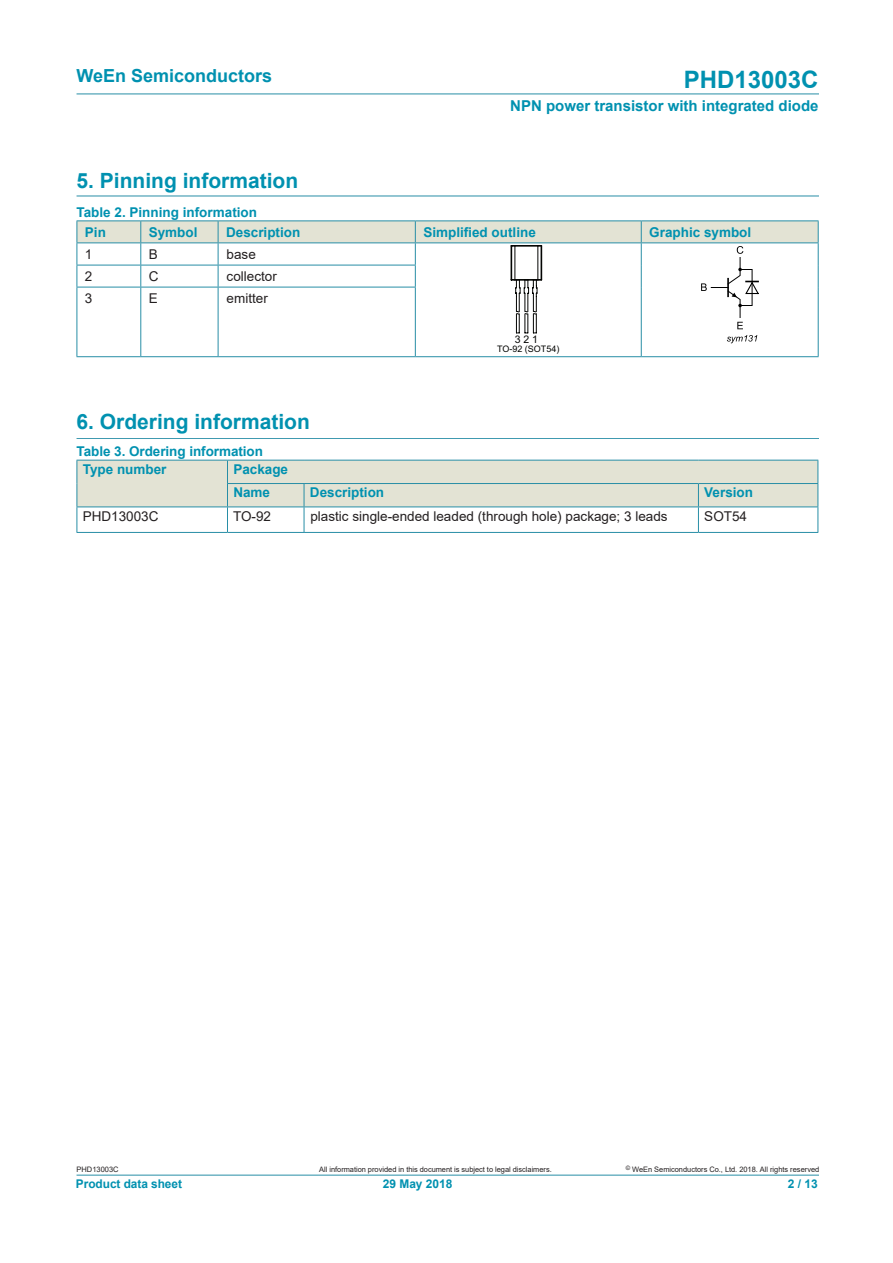
<style>
.page{position:relative;width:893px;height:1263px;background:#fff}
.page>*{position:absolute;margin:0;border:0;box-sizing:border-box;transform-origin:0 0}
.t1{font:700 24px "Arial";color:#0091b0}
.t2{font:700 21px "Arial";color:#0091b0}
.t3{font:700 18px "Arial";color:#0091b0}
.t4{font:700 15px "Arial";color:#0091b0}
.t5{font:700 13.5px/19.4px "Arial";color:#0091b0}
.t6{font:13.5px "Arial";color:#231f20}
.t7{font:700 12px "Arial";letter-spacing:-.005em;color:#0091b0}
.t8{font:10.5px "Arial";color:#040503}
.t9{font:9px "Arial";color:#040503}
.t10{font:7.5px "Arial";letter-spacing:-.005em;color:#231f20}
</style>
<div class="page">
<hr style="left:77px;top:94px;width:742px;height:1px;background:#288ea6">
<hr style="left:77px;top:1175px;width:742px;height:1px;background:#288ea6">
<hr style="left:77px;top:196px;width:742px;height:1px;background:#288ea6">
<hr style="left:77px;top:438px;width:742px;height:1px;background:#288ea6">
<hr style="left:641px;top:287px;width:1px;height:69px;background:#288ea6">
<hr style="left:818px;top:287px;width:1px;height:69px;background:#288ea6">
<hr style="left:77px;top:287px;width:1px;height:69px;background:#288ea6">
<hr style="left:140px;top:287px;width:1px;height:69px;background:#288ea6">
<hr style="left:218px;top:287px;width:1px;height:69px;background:#288ea6">
<hr style="left:415px;top:287px;width:1px;height:69px;background:#288ea6">
<hr style="left:77px;top:220px;width:64px;height:1px;background:#288ea6">
<hr style="left:141px;top:220px;width:77px;height:1px;background:#288ea6">
<hr style="left:218px;top:220px;width:197px;height:1px;background:#288ea6">
<hr style="left:415px;top:220px;width:226px;height:1px;background:#288ea6">
<hr style="left:641px;top:220px;width:178px;height:1px;background:#288ea6">
<hr style="left:77px;top:356px;width:64px;height:1px;background:#288ea6">
<hr style="left:141px;top:356px;width:77px;height:1px;background:#288ea6">
<hr style="left:218px;top:356px;width:197px;height:1px;background:#288ea6">
<hr style="left:415px;top:356px;width:226px;height:1px;background:#288ea6">
<hr style="left:641px;top:356px;width:178px;height:1px;background:#288ea6">
<svg style="left:77px;top:221px;width:742px;height:122px"></svg>
<svg style="left:77px;top:460px;width:741px;height:72px"></svg>
<hr style="left:227px;top:483px;width:77px;height:1px;background:#288ea6">
<hr style="left:304px;top:483px;width:394px;height:1px;background:#288ea6">
<hr style="left:698px;top:483px;width:120px;height:1px;background:#288ea6">
<hr style="left:77px;top:506px;width:150px;height:1px;background:#288ea6">
<hr style="left:227px;top:506px;width:77px;height:1px;background:#288ea6">
<hr style="left:304px;top:506px;width:394px;height:1px;background:#288ea6">
<hr style="left:698px;top:506px;width:120px;height:1px;background:#288ea6">
<hr style="left:77px;top:532px;width:150px;height:1px;background:#288ea6">
<hr style="left:227px;top:532px;width:77px;height:1px;background:#288ea6">
<hr style="left:304px;top:532px;width:394px;height:1px;background:#288ea6">
<hr style="left:698px;top:532px;width:120px;height:1px;background:#288ea6">
<h3 class="t3" style="left:77px;top:63px;width:197px">WeEn Semiconductors</h3>
<h1 class="t1" style="left:684px;top:62px;width:136px">PHD13003C</h1>
<p class="t4" style="left:510px;top:95px;width:310px">NPN power transistor with integrated diode</p>
<h2 class="t2" style="left:77px;top:166px;width:223px">5. Pinning information</h2>
<p class="t5" style="left:85px;top:203px;width:174px;text-indent:-8px">Table 2. Pinning information<br>Pin</p>
<p class="t5" style="left:149px;top:222px;width:50px">Symbol</p>
<p class="t5" style="left:226px;top:222px;width:76px">Description</p>
<p class="t5" style="left:423px;top:222px;width:114px">Simplified outline</p>
<p class="t5" style="left:649px;top:222px;width:104px">Graphic symbol</p>
<p class="t6" style="left:85px;top:245px;width:9px">1</p>
<p class="t6" style="left:149px;top:245px;width:11px">B</p>
<p class="t6" style="left:227px;top:245px;width:31px">base</p>
<p class="t6" style="left:85px;top:267px;width:9px">2</p>
<p class="t6" style="left:149px;top:267px;width:11px">C</p>
<p class="t6" style="left:227px;top:267px;width:52px">collector</p>
<p class="t6" style="left:85px;top:289px;width:9px">3</p>
<p class="t6" style="left:149px;top:289px;width:11px">E</p>
<p class="t6" style="left:227px;top:289px;width:43px">emitter</p>
<h2 class="t2" style="left:77px;top:407px;width:235px">6. Ordering information</h2>
<p class="t5" style="left:77px;top:441px;width:188px">Table 3. Ordering information</p>
<p class="t8" style="left:515px;top:333px;width:25px">321</p>
<p class="t9" style="left:497px;top:343px;width:64px">TO-92 (SOT54)</p>
<p class="t5" style="left:83px;top:460px;width:85px">Type number</p>
<p class="t5" style="left:233px;top:458px;width:56px;line-height:23.4px">Package<br>Name</p>
<p class="t5" style="left:310px;top:483px;width:76px">Description</p>
<p class="t5" style="left:704px;top:483px;width:50px">Version</p>
<p class="t6" style="left:83px;top:507px;width:77px">PHD13003C</p>
<p class="t6" style="left:233px;top:507px;width:40px">TO-92</p>
<p class="t6" style="left:310px;top:507px;width:359px">plastic single-ended leaded (through hole) package; 3 leads</p>
<p class="t6" style="left:704px;top:507px;width:44px">SOT54</p>
<p class="t10" style="left:77px;top:1164px;width:44px">PHD13003C</p>
<p class="t7" style="left:76px;top:1175px;width:108px">Product data sheet</p>
<p class="t10" style="left:319px;top:1164px;width:234px">All information provided in this document is subject to legal disclaimers.</p>
<p class="t10" style="left:626px;top:1164px;width:195px"><sup>©</sup> WeEn Semiconductors Co., Ltd. 2018. All rights reserved</p>
<p class="t7" style="left:383px;top:1175px;width:71px">29 May 2018</p>
<p class="t7" style="left:788px;top:1175px;width:32px">2 / 13</p>
</div>
